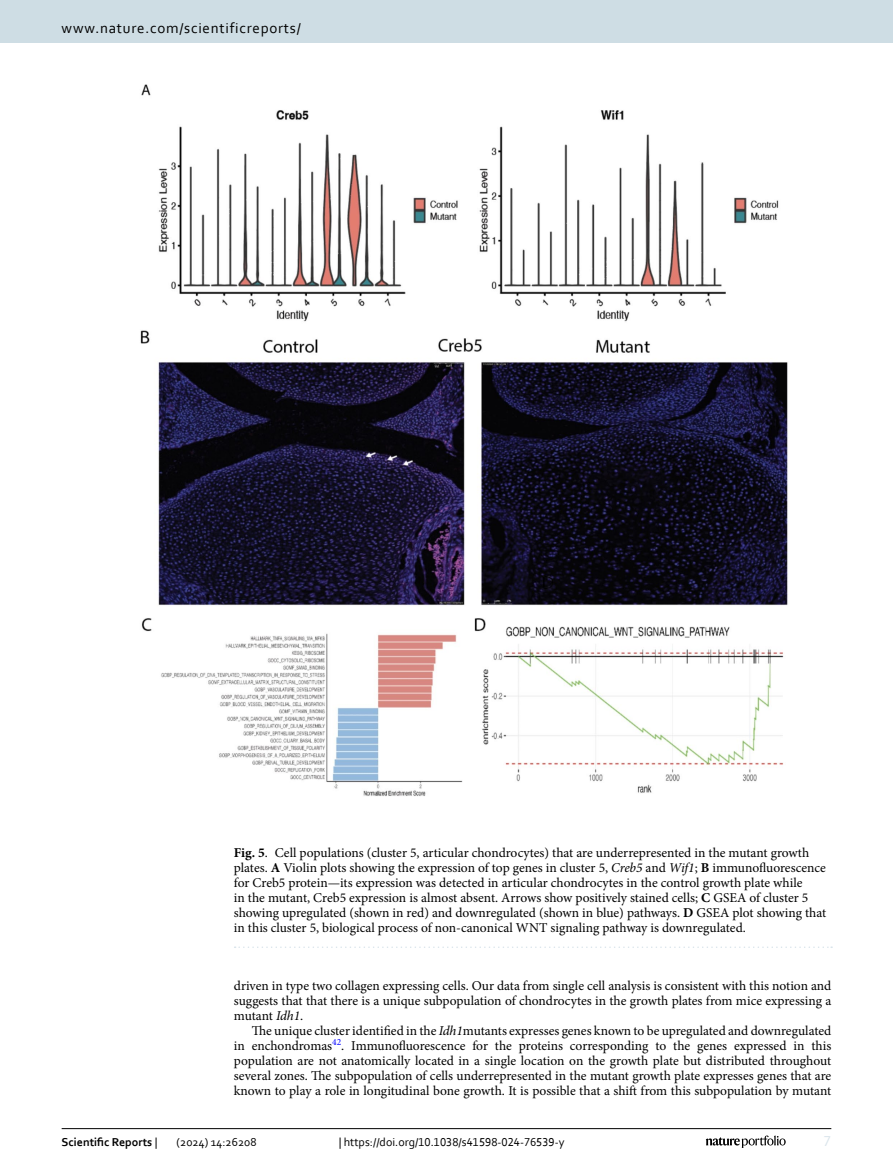
<style>
.page{position:relative;width:893px;height:1174px;background:#fff}
.page>*{position:absolute;margin:0;border:0;box-sizing:border-box;transform-origin:0 0}
.t1{font:15px "Corbel";letter-spacing:.05em;color:#000}
.t2{font:15px "Corbel";color:#d9e4eb}
.Figure_Caption{font:13.5px/15px "Minion Pro";letter-spacing:-.005em;color:#000}
.Body_Text_Indent{font:13.5px/15px "Minion Pro";letter-spacing:-.005em;color:#000;text-align:justify}
.Body_Text{font:13.5px/15px "Minion Pro";color:#000;text-align:justify}
.t3{font:12px "Corbel";color:#000}
.t4{font:700 12px "Corbel";color:#000}
.s1{font-weight:700}
.s2{font-style:italic}
.s3{font-weight:400}
</style>
<div class="page">
<img style="left:140px;top:84px;width:648px;height:712px">
<svg style="left:235px;top:946px;width:597px;height:2px"></svg>
<hr style="left:62px;top:1128px;width:769px;height:1px;background:#000">
<svg style="left:706px;top:1135px;width:80px;height:12px"></svg>
<div style="left:0;top:0;width:893px;height:43px;background:#cedde4"></div>
<p class="t1" style="left:62px;top:18px;width:241px">www.nature.com/scientificreports/</p>
<p class="Figure_Caption" style="left:234px;top:845px;width:594px"><span class="s1">Fig. 5</span>. Cell populations (cluster 5, articular chondrocytes) that are underrepresented in the mutant growth plates. <span class="s1">A</span> Violin plots showing the expression of top genes in cluster 5, <span class="s2">Creb5</span> and <span class="s2">Wif1</span>; <span class="s1">B</span> immunofluorescence for Creb5 protein—its expression was detected in articular chondrocytes in the control growth plate while<br>in the mutant, Creb5 expression is almost absent. Arrows show positively stained cells; <span class="s1">C</span> GSEA of cluster 5 showing upregulated (shown in red) and downregulated (shown in blue) pathways. <span class="s1">D</span> GSEA plot showing that in this cluster 5, biological process of non-canonical WNT signaling pathway is downregulated.</p>
<p class="Body_Text" style="left:234px;top:978px;width:599px">driven in type two collagen expressing cells. Our data from single cell analysis is consistent with this notion and suggests that that there is a unique subpopulation of chondrocytes in the growth plates from mice expressing a mutant <span class="s2">Idh1</span>.</p>
<p class="Body_Text_Indent" style="left:234px;top:1023px;width:599px;text-indent:18px">The unique cluster identified in the <span class="s2">Idh1</span>mutants expresses genes known to be upregulated and downregulated in enchondromas<sup>42</sup>. Immunofluorescence for the proteins corresponding to the genes expressed in this population are not anatomically located in a single location on the growth plate but distributed throughout several zones. The subpopulation of cells underrepresented in the mutant growth plate expresses genes that are known to play a role in longitudinal bone growth. It is possible that a shift from this subpopulation by mutant</p>
<p class="t4" style="left:62px;top:1134px;width:97px">Scientific Reports <span class="s3">|</span></p>
<p class="t3" style="left:177px;top:1134px;width:81px">(2024) 14:26208</p>
<p class="t3" style="left:339px;top:1134px;width:227px">| https://doi.org/10.1038/s41598-024-76539-y</p>
<p class="t2" style="left:824px;top:1132px;width:9px">7</p>
</div>
